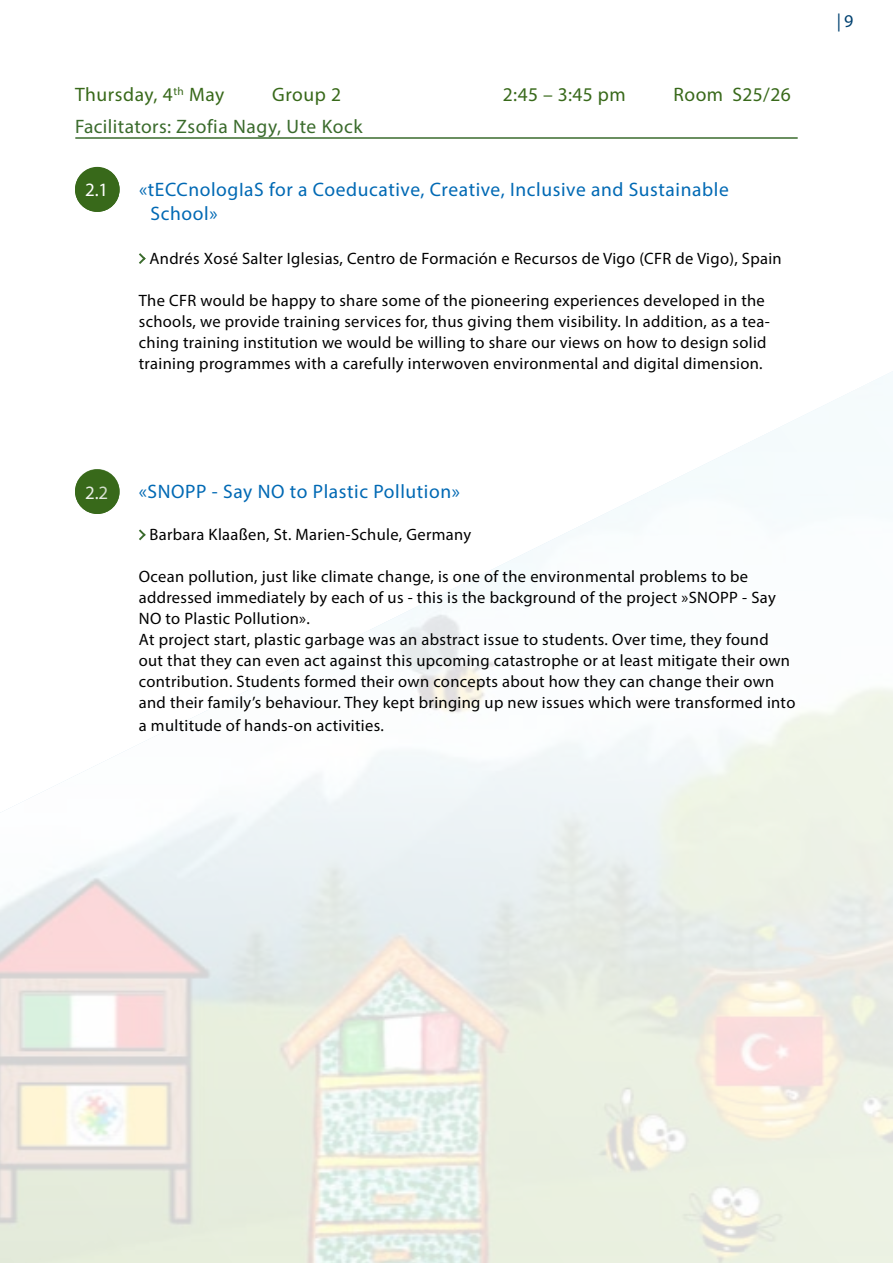
<style>
.page{position:relative;width:893px;height:1263px;background:#fff}
.page>*{position:absolute;margin:0;border:0;box-sizing:border-box;transform-origin:0 0}
.t1{font:19.5px/23.4px "Myriad Pro";letter-spacing:.03em;color:#0069b4}
.t2{font:19.5px "Myriad Pro";letter-spacing:.025em;color:#38691a}
.t3{font:19.5px "Myriad Pro";letter-spacing:.025em;color:#3a6b2c}
.t4{font:18.9px "Myriad Pro";color:#fff}
.t5{font:18px "Myriad Pro";color:#004170}
.t6{font:16.5px/21px "Myriad Pro";letter-spacing:.02em;color:#000}
</style>
<div class="page">
<hr style="left:76px;top:137px;width:721px;height:2px;background:#3a6b2c">
<div style="left:75px;top:167px;width:45px;height:45px;background:#38691a;border-radius:22px"></div>
<svg style="left:139px;top:253px;width:7px;height:11px"></svg>
<div style="left:75px;top:469px;width:45px;height:45px;background:#38691a;border-radius:22px"></div>
<svg style="left:138px;top:529px;width:8px;height:12px"></svg>
<p class="t2" style="left:75px;top:83px;width:151px">Thursday, 4<sup>th</sup> May</p>
<p class="t2" style="left:272px;top:83px;width:70px">Group 2</p>
<p class="t2" style="left:503px;top:83px;width:124px">2:45 – 3:45 pm</p>
<p class="t2" style="left:674px;top:83px;width:119px">Room S25/26</p>
<p class="t3" style="left:75px;top:114px;width:289px">Facilitators: Zsofia Nagy, Ute Kock</p>
<p class="t4" style="left:85px;top:178px;width:25px">2.1</p>
<p class="t1" style="left:151px;top:178px;width:580px;text-indent:-11px">«tECCnologIaS for a Coeducative, Creative, Inclusive and Sustainable<br>School»</p>
<p class="t6" style="left:149px;top:248px;width:634px">Andrés Xosé Salter Iglesias, Centro de Formación e Recursos de Vigo (CFR de Vigo), Spain</p>
<p class="t6" style="left:139px;top:290px;width:632px">The CFR would be happy to share some of the pioneering experiences developed in the schools, we provide training services for, thus giving them visibility. In addition, as a tea&shy;ching training institution we would be willing to share our views on how to design solid training programmes with a carefully interwoven environmental and digital dimension.</p>
<p class="t5" style="left:837px;top:10px;width:18px">| 9</p>
<p class="t4" style="left:85px;top:480px;width:25px">2.2</p>
<p class="t1" style="left:139px;top:480px;width:323px">«SNOPP - Say NO to Plastic Pollution»</p>
<p class="t6" style="left:149px;top:524px;width:323px">Barbara Klaaßen, St. Marien-Schule, Germany</p>
<p class="t6" style="left:139px;top:566px;width:658px">Ocean pollution, just like climate change, is one of the environmental problems to be addressed immediately by each of us - this is the background of the project »SNOPP - Say NO to Plastic Pollution».<br>At project start, plastic garbage was an abstract issue to students. Over time, they found out that they can even act against this upcoming catastrophe or at least mitigate their own contribution. Students formed their own concepts about how they can change their own and their family’s behaviour. They kept bringing up new issues which were transformed into</p>
<p class="t6" style="left:139px;top:715px;width:246px">a multitude of hands-on activities.</p>
</div>
